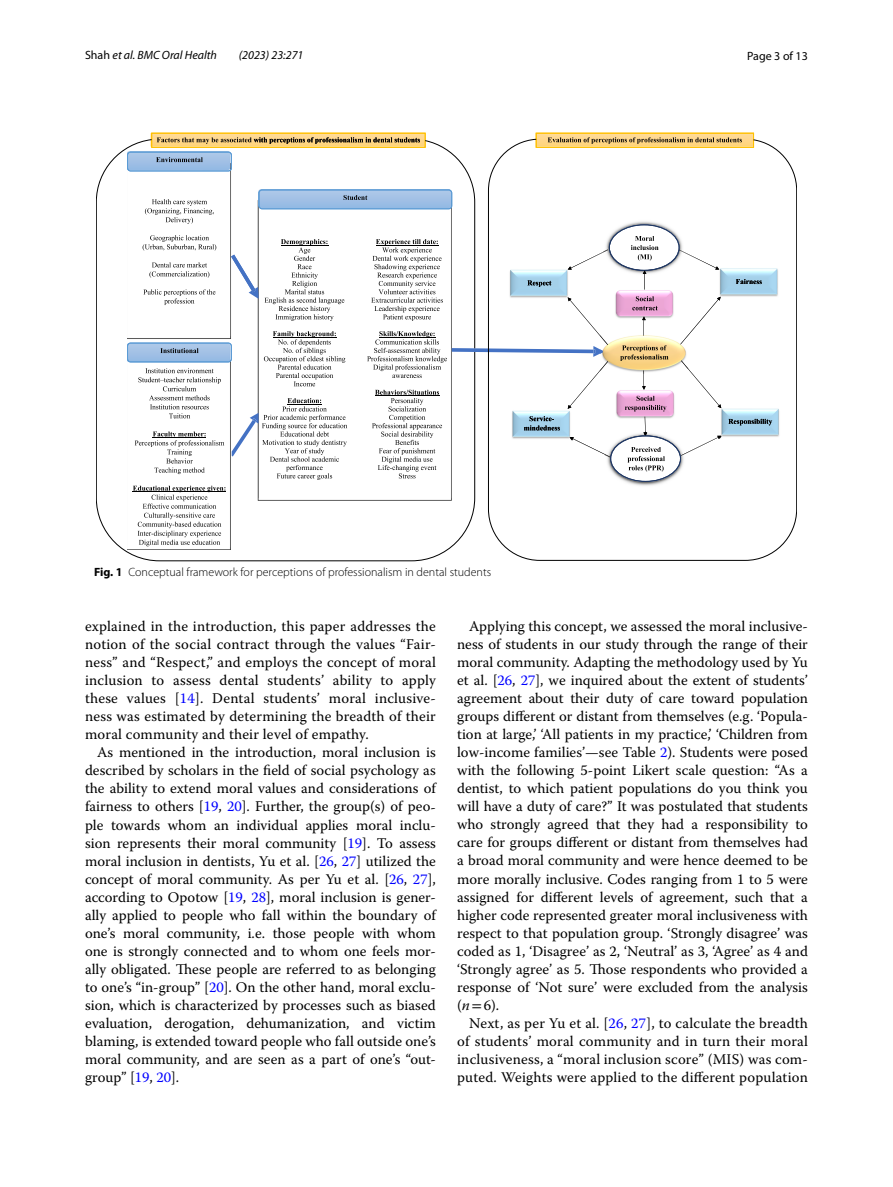
<style>
.page{position:relative;width:893px;height:1187px;background:#fff}
.page>*{position:absolute;margin:0;border:0;box-sizing:border-box;transform-origin:0 0}
.t1{font:14.7px/18px "Warnock Pro";letter-spacing:.005em;color:#000;text-align:justify}
.t2{font:300 12px "Myriad Pro";color:#000}
.t3{font:italic 12px "Myriad Pro";color:#000}
.t4{font:12px "Myriad Pro";color:#000}
.s1{font-style:normal}
.s2{font-weight:700}
.s3{color:#00f}
.s4{font-style:italic}
.s5{font-family:"STIX"}
</style>
<div class="page">
<svg style="left:151px;top:133px;width:275px;height:6px;background:#f6cd76"></svg>
<svg style="left:536px;top:133px;width:218px;height:6px"></svg>
<svg style="left:96px;top:139px;width:701px;height:422px"></svg>
<p class="t3" style="left:85px;top:48px;width:133px"><span class="s1">Shah</span> et al. BMC Oral Health</p>
<p class="t3" style="left:239px;top:48px;width:66px">(2023) 23:271</p>
<p class="t4" style="left:747px;top:48px;width:62px">Page 3 of 13</p>
<p class="t2" style="left:94px;top:565px;width:399px"><span class="s2">Fig. 1</span> Conceptual framework for perceptions of professionalism in dental students</p>
<p class="t1" style="left:85px;top:617px;width:352px">explained in the introduction, this paper addresses the notion of the social contract through the values “Fair&shy;ness” and “Respect,” and employs the concept of moral inclusion to assess dental students’ ability to apply these values [<span class="s3">14</span>]. Dental students’ moral inclusive&shy;ness was estimated by determining the breadth of their moral community and their level of empathy.</p>
<p class="t1" style="left:85px;top:743px;width:352px;text-indent:12px">As mentioned in the introduction, moral inclusion is described by scholars in the field of social psychology as the ability to extend moral values and considerations of fairness to others [<span class="s3">19</span>, <span class="s3">20</span>]. Further, the group(s) of peo&shy;ple towards whom an individual applies moral inclu&shy;sion represents their moral community [<span class="s3">19</span>]. To assess moral inclusion in dentists, Yu et al. [<span class="s3">26</span>, <span class="s3">27</span>] utilized the concept of moral community. As per Yu et al. [<span class="s3">26</span>, <span class="s3">27</span>], according to Opotow [<span class="s3">19</span>, <span class="s3">28</span>], moral inclusion is gener&shy;ally applied to people who fall within the boundary of one’s moral community, i.e. those people with whom one is strongly connected and to whom one feels mor&shy;ally obligated. These people are referred to as belonging to one’s “in-group” [<span class="s3">20</span>]. On the other hand, moral exclu&shy;sion, which is characterized by processes such as biased evaluation, derogation, dehumanization, and victim blaming, is extended toward people who fall outside one’s moral community, and are seen as a part of one’s “out&shy;group” [<span class="s3">19</span>, <span class="s3">20</span>].</p>
<p class="t1" style="left:457px;top:617px;width:352px;text-indent:12px">Applying this concept, we assessed the moral inclusive&shy;ness of students in our study through the range of their moral community. Adapting the methodology used by Yu et al. [<span class="s3">26</span>, <span class="s3">27</span>], we inquired about the extent of students’ agreement about their duty of care toward population groups different or distant from themselves (e.g. ‘Popula&shy;tion at large,’ ‘All patients in my practice,’ ‘Children from low-income families’—see Table <span class="s3">2</span>). Students were posed with the following 5-point Likert scale question: “As a dentist, to which patient populations do you think you will have a duty of care?” It was postulated that students who strongly agreed that they had a responsibility to care for groups different or distant from themselves had a broad moral community and were hence deemed to be more morally inclusive. Codes ranging from 1 to 5 were assigned for different levels of agreement, such that a higher code represented greater moral inclusiveness with respect to that population group. ‘Strongly disagree’ was coded as 1, ‘Disagree’ as 2, ‘Neutral’ as 3, ‘Agree’ as 4 and ‘Strongly agree’ as 5. Those respondents who provided a response of ‘Not sure’ were excluded from the analysis (<span class="s4">n</span><span class="s5">=</span>6).</p>
<p class="t1" style="left:457px;top:1013px;width:352px;text-indent:12px">Next, as per Yu et al. [<span class="s3">26</span>, <span class="s3">27</span>], to calculate the breadth of students’ moral community and in turn their moral inclusiveness, a “moral inclusion score” (MIS) was com&shy;puted. Weights were applied to the different population</p>
</div>
